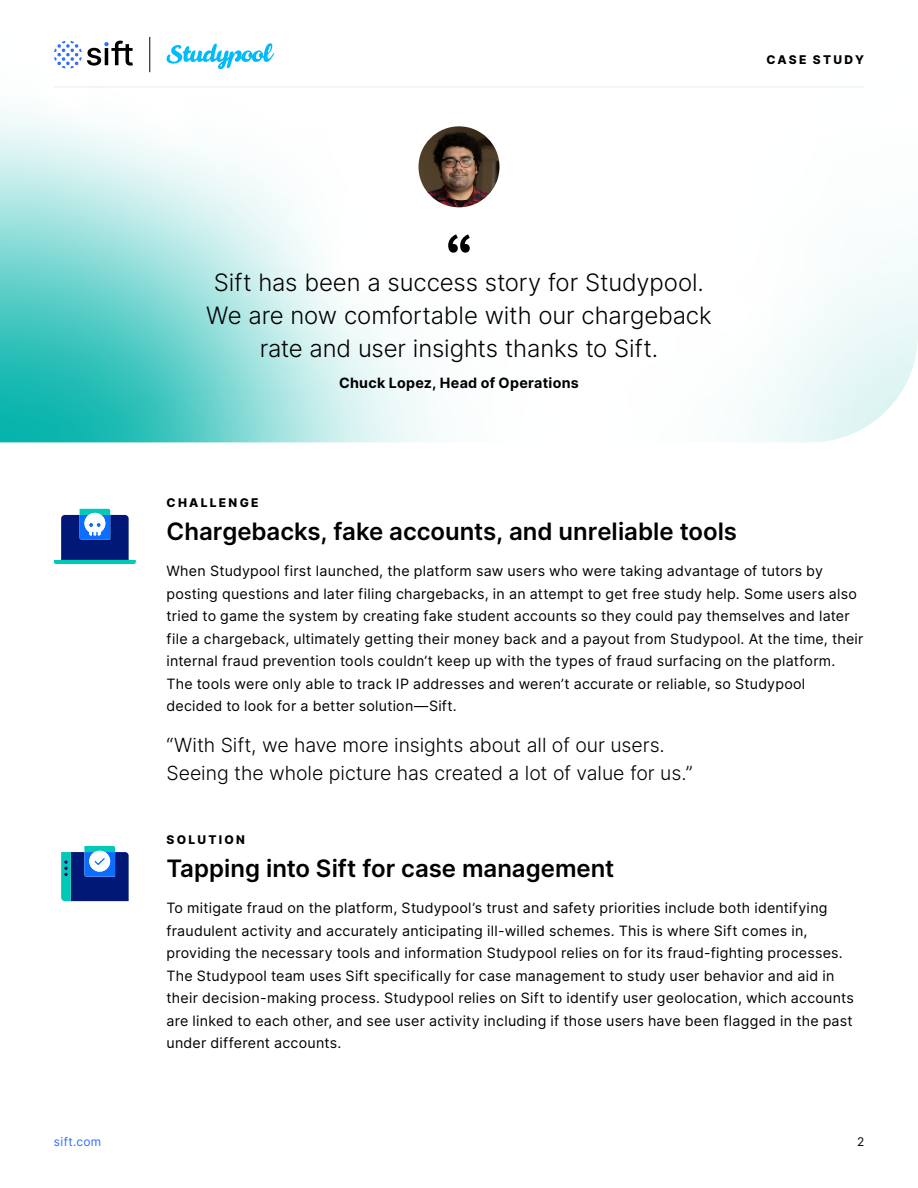
<style>
.page{position:relative;width:918px;height:1188px;background:#fff}
.page>*{position:absolute;margin:0;border:0;box-sizing:border-box;transform-origin:0 0}
.t1{font:300 24px/33px "Inter";letter-spacing:-.005em;color:#000;text-align:center}
.t2{font:600 24px "Inter";color:#000}
.t3{font:300 19.5px/28.5px "Inter";letter-spacing:-.005em;color:#000}
.t4{font:14.25px/22.5px "Inter";letter-spacing:.015em;color:#000}
.t5{font:700 14.25px "Inter";letter-spacing:.02em;color:#000}
.t6{font:800 12px "Inter";letter-spacing:.185em;color:#000}
.t7{font:12px "Inter";letter-spacing:.025em;color:#316cff}
.t8{font:12px "Inter";color:#000}
</style>
<div class="page">
<svg style="left:0;top:36px;width:918px;height:406px"></svg>
<svg style="left:54px;top:41px;width:79px;height:27px"></svg>
<svg style="left:165px;top:41px;width:111px;height:30px"></svg>
<hr style="left:54px;top:87px;width:810px;height:1px;background:#ebebeb">
<hr style="left:149px;top:37px;width:1px;height:35px;background:#000">
<svg style="left:54px;top:509px;width:82px;height:55px"></svg>
<svg style="left:61px;top:846px;width:68px;height:55px;background:#2c64a7"></svg>
<img style="left:418px;top:126px;width:82px;height:81px;border-radius:40px">
<svg style="left:448px;top:234px;width:22px;height:19px"></svg>
<p class="t6" style="left:767px;top:50px;width:99px">CASE STUDY</p>
<h1 class="t1" style="left:206px;top:265px;width:507px">Sift has been a success story for Studypool.<br>We are now comfortable with our chargeback rate and user insights thanks to Sift.</h1>
<p class="t5" style="left:339px;top:373px;width:241px">Chuck Lopez, Head of Operations</p>
<p class="t6" style="left:167px;top:494px;width:94px">CHALLENGE</p>
<h1 class="t2" style="left:166px;top:514px;width:572px">Chargebacks, fake accounts, and unreliable tools</h1>
<p class="t4" style="left:166px;top:559px;width:699px">When Studypool first launched, the platform saw users who were taking advantage of tutors by posting questions and later filing chargebacks, in an attempt to get free study help. Some users also tried to game the system by creating fake student accounts so they could pay themselves and later file a chargeback, ultimately getting their money back and a payout from Studypool. At the time, their internal fraud prevention tools couldn’t keep up with the types of fraud surfacing on the platform.<br>The tools were only able to track IP addresses and weren’t accurate or reliable, so Studypool decided to look for a better solution—Sift.</p>
<h2 class="t3" style="left:166px;top:730px;width:528px">“With Sift, we have more insights about all of our users.<br>Seeing the whole picture has created a lot of value for us.”</h2>
<p class="t6" style="left:167px;top:831px;width:80px">SOLUTION</p>
<h1 class="t2" style="left:166px;top:851px;width:449px">Tapping into Sift for case management</h1>
<p class="t4" style="left:166px;top:897px;width:689px">To mitigate fraud on the platform, Studypool’s trust and safety priorities include both identifying fraudulent activity and accurately anticipating ill-willed schemes. This is where Sift comes in, providing the necessary tools and information Studypool relies on for its fraud-fighting processes.<br>The Studypool team uses Sift specifically for case management to study user behavior and aid in their decision-making process. Studypool relies on Sift to identify user geolocation, which accounts are linked to each other, and see user activity including if those users have been flagged in the past under different accounts.</p>
<p class="t7" style="left:54px;top:1133px;width:49px">sift.com</p>
<p class="t8" style="left:857px;top:1133px;width:9px">2</p>
</div>
